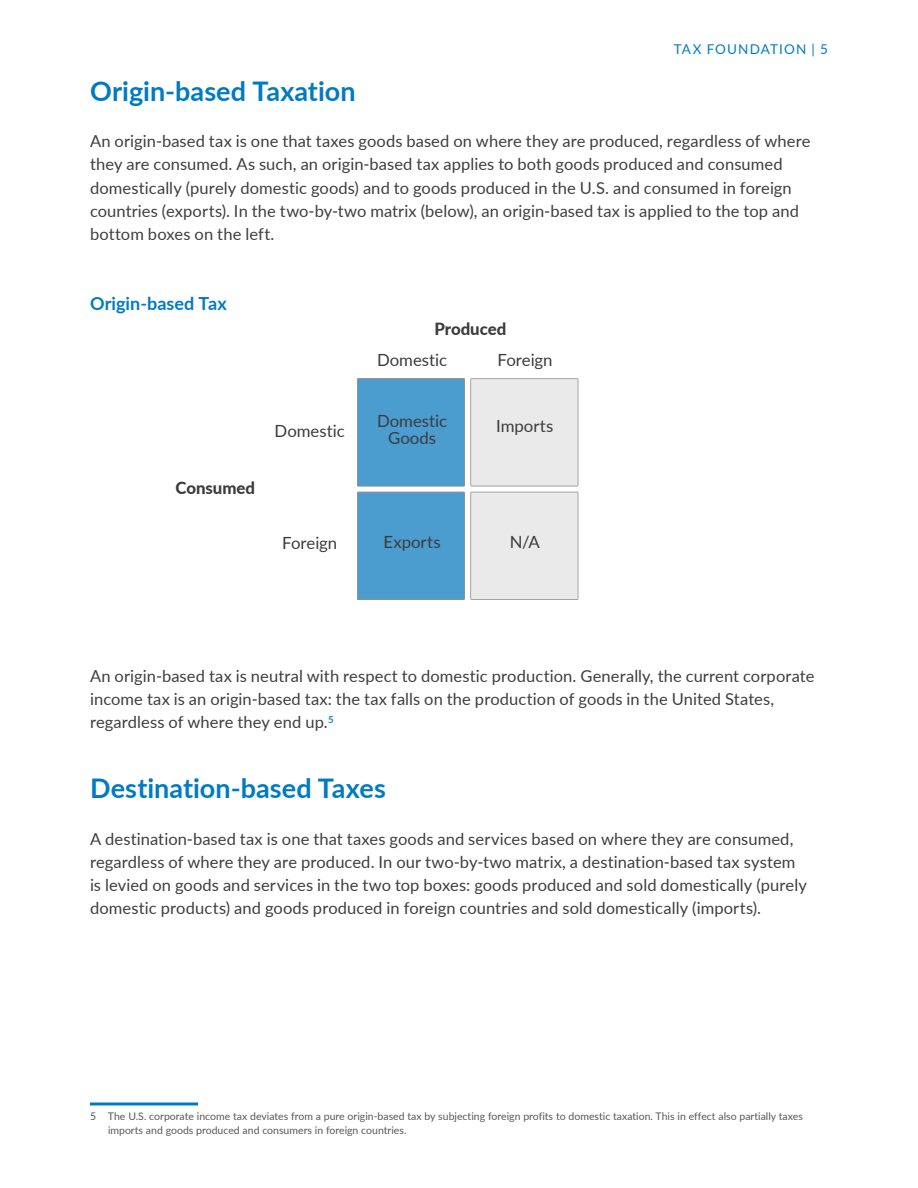
<style>
.page{position:relative;width:918px;height:1188px;background:#fff}
.page>*{position:absolute;margin:0;border:0;box-sizing:border-box;transform-origin:0 0}
.t1{font:700 27px "Lato";color:#007bc3}
.t2{font:700 18px "Lato";letter-spacing:.005em;color:#007bc3}
.t3{font:16.8px/17.7px "Lato";letter-spacing:-.005em;color:#3c3c3c;text-align:center}
.t4{font:800 16.8px/30.6px "Lato";color:#3c3c3c}
.Body{font:16.5px/23.2px "Lato";letter-spacing:.005em;color:#3e3e3f}
.t5{font:13.5px "Lato";letter-spacing:.085em;color:#007bc3}
.Footnote{font:10.5px/13.5px "Lato";color:#57585a}
.s1{font-weight:400}
</style>
<div class="page">
<hr style="left:90px;top:1102px;width:108px;height:3px;background:#007bc3">
<div style="left:357px;top:379px;width:108px;height:107px;background:#4b9ccf"></div>
<div style="left:357px;top:379px;width:108px;height:107px;border:1px solid #666766"></div>
<div style="left:471px;top:379px;width:107px;height:107px;background:#eaeaea"></div>
<div style="left:470px;top:378px;width:108px;height:108px;border:1px solid #191919"></div>
<div style="left:357px;top:492px;width:108px;height:108px;background:#4b9ccf"></div>
<div style="left:357px;top:492px;width:108px;height:108px;border:1px solid #666766"></div>
<div style="left:471px;top:492px;width:107px;height:108px;background:#eaeaea"></div>
<div style="left:470px;top:492px;width:108px;height:108px;border:1px solid #191919"></div>
<p class="t5" style="left:674px;top:39px;width:156px">TAX FOUNDATION | 5</p>
<p class="t1" style="left:90px;top:71px;width:267px">Origin-based Taxation</p>
<p class="Body" style="left:90px;top:129px;width:722px">An origin-based tax is one that taxes goods based on where they are produced, regardless of where they are consumed. As such, an origin-based tax applies to both goods produced and consumed domestically (purely domestic goods) and to goods produced in the U.S. and consumed in foreign countries (exports). In the two-by-two matrix (below), an origin-based tax is applied to the top and bottom boxes on the left.</p>
<p class="t2" style="left:90px;top:290px;width:138px">Origin-based Tax</p>
<p class="t4" style="left:175px;top:471px;width:81px">Consumed</p>
<p class="t3" style="left:275px;top:421px;width:72px">Domestic</p>
<p class="t3" style="left:282px;top:533px;width:57px">Foreign</p>
<p class="t4" style="left:377px;top:313px;width:131px;text-indent:57px">Produced<br><span class="s1">Domestic</span></p>
<p class="t3" style="left:497px;top:350px;width:57px">Foreign</p>
<p class="t3" style="left:377px;top:411px;width:72px">Domestic<br>Goods</p>
<p class="t3" style="left:383px;top:532px;width:59px">Exports</p>
<p class="t3" style="left:496px;top:417px;width:59px">Imports</p>
<p class="t3" style="left:510px;top:532px;width:32px">N/A</p>
<p class="Body" style="left:90px;top:663px;width:726px">An origin-based tax is neutral with respect to domestic production. Generally, the current corporate income tax is an origin-based tax: the tax falls on the production of goods in the United States, regardless of where they end up.<sup>5</sup></p>
<p class="t1" style="left:90px;top:768px;width:297px">Destination-based Taxes</p>
<p class="Body" style="left:90px;top:826px;width:718px">A destination-based tax is one that taxes goods and services based on where they are consumed, regardless of where they are produced. In our two-by-two matrix, a destination-based tax system is levied on goods and services in the two top boxes: goods produced and sold domestically (purely domestic products) and goods produced in foreign countries and sold domestically (imports).</p>
<p class="Footnote" style="left:108px;top:1109px;width:696px;text-indent:-18px">5 The U.S. corporate income tax deviates from a pure origin-based tax by subjecting foreign profits to domestic taxation. This in effect also partially taxes imports and goods produced and consumers in foreign countries.</p>
</div>
